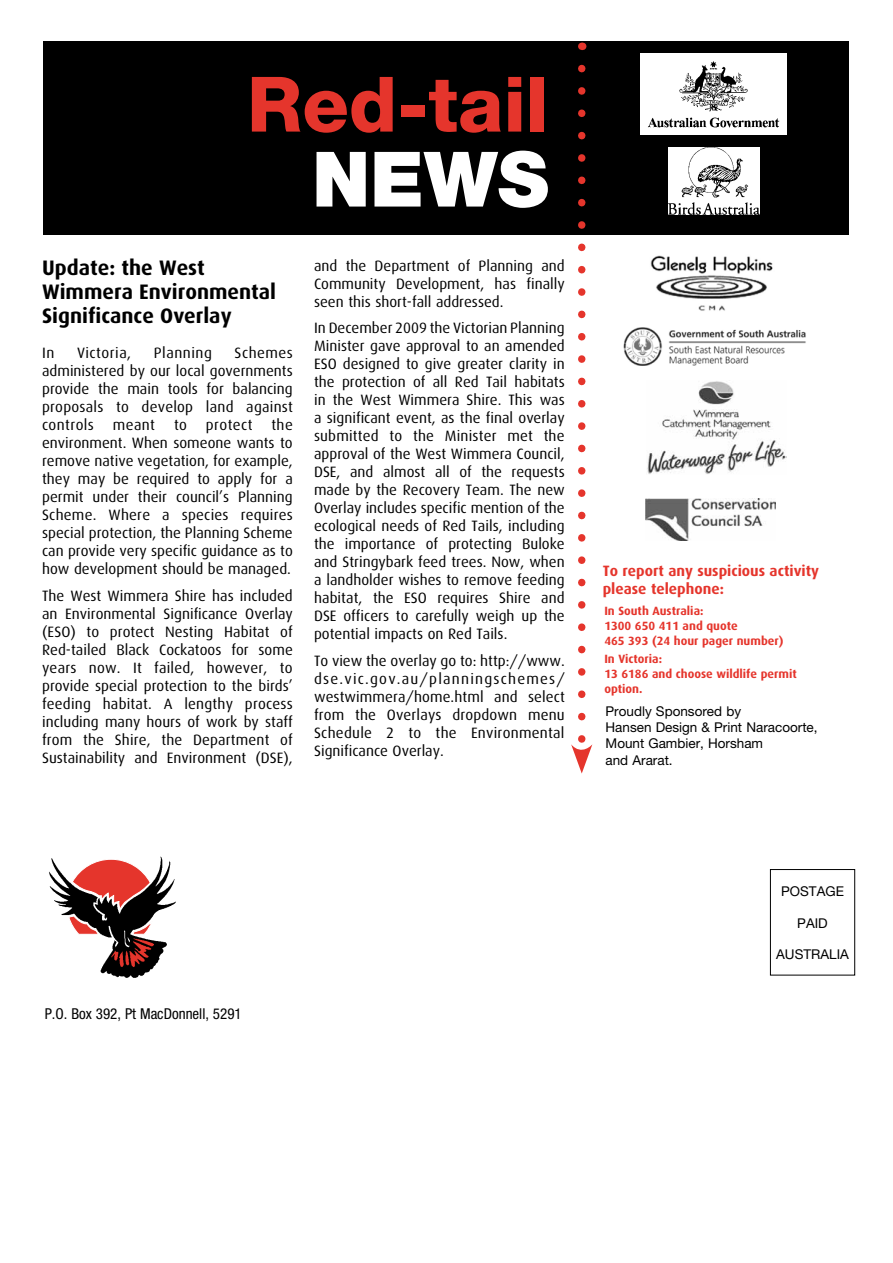
<style>
.page{position:relative;width:893px;height:1263px;background:#fff}
.page>*{position:absolute;margin:0;border:0;box-sizing:border-box;transform-origin:0 0}
.t1{font:800 76.5px "Helvetica Neue";color:#e5352c}
.t2{font:900 76.5px "Helvetica Neue";color:#fff}
.t3{font:700 21px/24px "Dax";color:#000}
.t4{font:15px/18px "Dax";color:#000;text-align:justify}
.t5{font:700 15px/18px "Dax";color:#e5352c}
.t6{font:condensed 15px "Helvetica Neue";color:#000}
.t7{font:15px "Dax";letter-spacing:.035em;color:#000}
.t8{font:15px "Dax";letter-spacing:.025em;color:#000}
.t9{font:13.5px/16.2px "Helvetica Neue CE";color:#000}
.t10{font:700 12px/15px "Dax";color:#e5352c}
</style>
<div class="page">
<div style="left:43px;top:41px;width:805px;height:194px;background:#000"></div>
<img style="left:641px;top:54px;width:146px;height:81px">
<img style="left:668px;top:148px;width:92px;height:66px">
<div style="left:770px;top:869px;width:85px;height:106px;border:1px solid #000"></div>
<img style="left:49px;top:856px;width:127px;height:122px">
<svg style="left:571px;top:69px;width:21px;height:704px"></svg>
<img style="left:650px;top:255px;width:123px;height:56px">
<img style="left:623px;top:327px;width:183px;height:39px">
<img style="left:647px;top:381px;width:139px;height:93px">
<img style="left:646px;top:498px;width:129px;height:43px">
<h1 class="t1" style="left:247px;top:59px;width:303px">Red-tail</h1>
<h1 class="t2" style="left:312px;top:134px;width:238px">NEWS</h1>
<h2 class="t3" style="left:42px;top:256px;width:236px">Update: the West<br>Wimmera Environmental<br>Significance Overlay</h2>
<p class="t4" style="left:42px;top:344px;width:14px">In</p>
<p class="t7" style="left:77px;top:345px;width:56px">Victoria,</p>
<p class="t7" style="left:154px;top:345px;width:59px">Planning</p>
<p class="t4" style="left:42px;top:344px;width:252px;text-indent:192px">Schemes administered by our local governments provide the main tools for balancing proposals to develop land against controls</p>
<p class="t4" style="left:42px;top:416px;width:252px;text-indent:229px">the environment. When someone wants to remove native vegetation, for example, they may be required to apply for a permit under their council’s Planning Scheme. Where a species requires special protection, the Planning Scheme can provide very specific guidance as to how development should be managed.</p>
<p class="t4" style="left:42px;top:587px;width:252px">The West Wimmera Shire has included an Environmental Significance Overlay (ESO) to protect Nesting Habitat of Red-tailed Black Cockatoos for some years now. It failed, however, to provide special protection to the birds’ feeding habitat. A lengthy process including many hours of work by staff from the Shire, the Department of Sustainability and Environment (DSE),</p>
<p class="t4" style="left:113px;top:416px;width:44px">meant</p>
<p class="t4" style="left:174px;top:416px;width:15px">to</p>
<p class="t8" style="left:206px;top:417px;width:48px">protect</p>
<p class="t4" style="left:314px;top:257px;width:252px">and the Department of Planning and Community Development, has finally seen this short-fall addressed.</p>
<p class="t4" style="left:314px;top:319px;width:252px">In December 2009 the Victorian Planning Minister gave approval to an amended ESO designed to give greater clarity in the protection of all Red Tail habitats in the West Wimmera Shire. This was a significant event, as the final overlay submitted to the Minister met the approval of the West Wimmera Council, DSE, and almost all of the requests made by the Recovery Team. The new Overlay includes specific mention of the ecological needs of Red Tails, including the importance of protecting Buloke and Stringybark feed trees. Now, when a landholder wishes to remove feeding habitat, the ESO requires Shire and DSE officers to carefully weigh up the potential impacts on Red Tails.</p>
<p class="t4" style="left:314px;top:652px;width:252px">To view the overlay go to: http://www. dse.vic.gov.au/planningschemes/ westwimmera/home.html and select from the Overlays dropdown menu Schedule 2 to the Environmental Significance Overlay.</p>
<p class="t5" style="left:603px;top:562px;width:218px">To report any suspicious activity please telephone:</p>
<p class="t10" style="left:604px;top:603px;width:181px">In South Australia:<br>1300 650 411 and quote<br>465 393 (24 hour pager number)</p>
<p class="t10" style="left:604px;top:651px;width:194px">In Victoria:<br>13 6186 and choose wildlife permit option.</p>
<p class="t9" style="left:606px;top:703px;width:214px">Proudly Sponsored by<br>Hansen Design &amp; Print Naracoorte,<br>Mount Gambier, Horsham<br>and Ararat.</p>
<p class="t6" style="left:45px;top:1004px;width:199px">P.O. Box 392, Pt MacDonnell, 5291</p>
<p class="t9" style="left:781px;top:883px;width:64px">Postage</p>
<p class="t9" style="left:797px;top:915px;width:32px">Paid</p>
<p class="t9" style="left:776px;top:946px;width:73px">australia</p>
</div>
